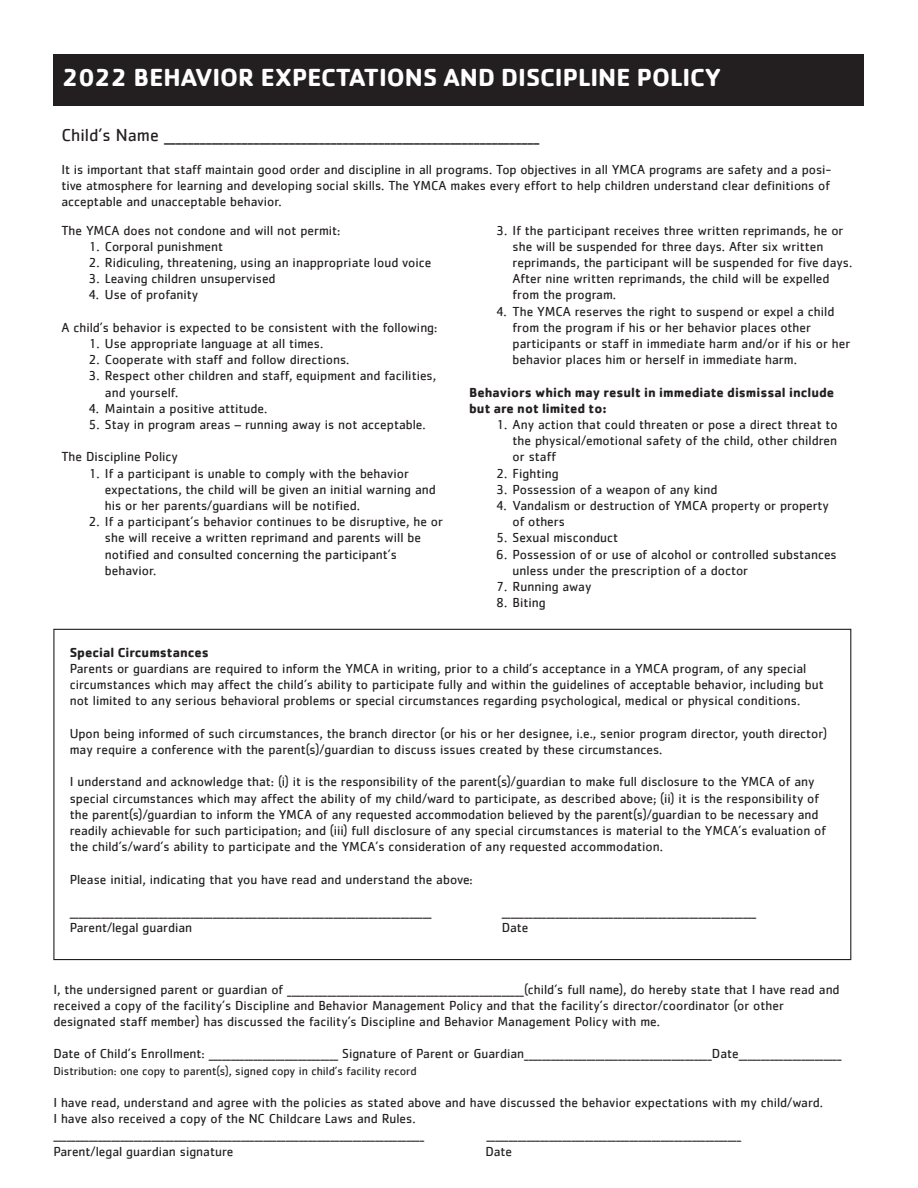
<style>
.page{position:relative;width:918px;height:1188px;background:#fff}
.page>*{position:absolute;margin:0;border:0;box-sizing:border-box;transform-origin:0 0}
.t1{font:700 25.5px "Cachet";color:#fff}
.t2{font:18px "Cachet";color:#231f20}
.t3{font:13.5px/16.2px "Cachet";color:#231f20}
.t4{font:700 13.5px "Cachet";color:#231f20}
.t5{font:12px "Cachet";color:#231f20}
</style>
<div class="page">
<div style="left:53px;top:54px;width:811px;height:52px;background:#231f20"></div>
<p class="t1" style="left:62px;top:61px;width:660px">2022 BEHAVIOR EXPECTATIONS AND DISCIPLINE POLICY</p>
<p class="t2" style="left:61px;top:125px;width:479px">Child’s Name _______________________________________________________________</p>
<p class="t3" style="left:61px;top:161px;width:772px;text-align:justify">It is important that staff maintain good order and discipline in all programs. Top objectives in all YMCA programs are safety and a posi&shy;tive atmosphere for learning and developing social skills. The YMCA makes every effort to help children understand clear definitions of acceptable and unacceptable behavior.</p>
<p class="t3" style="left:61px;top:222px;width:281px">The YMCA does not condone and will not permit:</p>
<p class="t3" style="left:88px;top:238px;width:136px">1. Corporal punishment</p>
<p class="t3" style="left:88px;top:254px;width:345px">2. Ridiculing, threatening, using an inappropriate loud voice</p>
<p class="t3" style="left:88px;top:270px;width:189px">3. Leaving children unsupervised</p>
<p class="t3" style="left:88px;top:287px;width:111px">4. Use of profanity</p>
<p class="t3" style="left:61px;top:319px;width:378px">A child’s behavior is expected to be consistent with the following:</p>
<p class="t3" style="left:88px;top:335px;width:236px">1. Use appropriate language at all times.</p>
<p class="t3" style="left:88px;top:351px;width:263px">2. Cooperate with staff and follow directions.</p>
<p class="t3" style="left:88px;top:368px;width:349px">3. Respect other children and staff, equipment and facilities,</p>
<p class="t3" style="left:105px;top:384px;width:75px">and yourself.</p>
<p class="t3" style="left:88px;top:400px;width:180px">4. Maintain a positive attitude.</p>
<p class="t3" style="left:88px;top:416px;width:339px">5. Stay in program areas – running away is not acceptable.</p>
<p class="t3" style="left:61px;top:449px;width:118px">The Discipline Policy</p>
<p class="t3" style="left:88px;top:465px;width:322px">1. If a participant is unable to comply with the behavior</p>
<p class="t3" style="left:105px;top:481px;width:332px">expectations, the child will be given an initial warning and</p>
<p class="t3" style="left:105px;top:497px;width:257px">his or her parents/guardians will be notified.</p>
<p class="t3" style="left:88px;top:513px;width:356px">2. If a participant’s behavior continues to be disruptive, he or</p>
<p class="t3" style="left:105px;top:530px;width:318px">she will receive a written reprimand and parents will be</p>
<p class="t3" style="left:105px;top:546px;width:294px">notified and consulted concerning the participant’s</p>
<p class="t3" style="left:105px;top:562px;width:53px">behavior.</p>
<p class="t3" style="left:496px;top:222px;width:349px;text-align:center">3. If the participant receives three written reprimands, he or she will be suspended for three days. After six written</p>
<p class="t3" style="left:513px;top:254px;width:341px">reprimands, the participant will be suspended for five days.</p>
<p class="t3" style="left:513px;top:270px;width:318px">After nine written reprimands, the child will be expelled from the program.</p>
<p class="t3" style="left:496px;top:303px;width:340px">4. The YMCA reserves the right to suspend or expel a child</p>
<p class="t3" style="left:513px;top:319px;width:300px">from the program if his or her behavior places other</p>
<p class="t3" style="left:513px;top:335px;width:339px">participants or staff in immediate harm and/or if his or her behavior places him or herself in immediate harm.</p>
<p class="t4" style="left:469px;top:383px;width:367px">Behaviors which may result in immediate dismissal include</p>
<p class="t4" style="left:469px;top:400px;width:139px">but are not limited to:</p>
<p class="t3" style="left:496px;top:416px;width:343px">1. Any action that could threaten or pose a direct threat to</p>
<p class="t3" style="left:513px;top:432px;width:326px">the physical/emotional safety of the child, other children</p>
<p class="t3" style="left:513px;top:449px;width:45px">or staff</p>
<p class="t3" style="left:496px;top:465px;width:64px">2. Fighting</p>
<p class="t3" style="left:496px;top:481px;width:223px">3. Possession of a weapon of any kind</p>
<p class="t3" style="left:496px;top:497px;width:334px">4. Vandalism or destruction of YMCA property or property</p>
<p class="t3" style="left:513px;top:513px;width:54px">of others</p>
<p class="t3" style="left:496px;top:530px;width:123px">5. Sexual misconduct</p>
<p class="t3" style="left:496px;top:546px;width:342px">6. Possession of or use of alcohol or controlled substances</p>
<p class="t3" style="left:513px;top:562px;width:237px">unless under the prescription of a doctor</p>
<p class="t3" style="left:496px;top:578px;width:97px">7. Running away</p>
<p class="t3" style="left:496px;top:594px;width:51px">8. Biting</p>
<p class="t4" style="left:70px;top:644px;width:141px">Special Circumstances</p>
<p class="t3" style="left:70px;top:660px;width:755px">Parents or guardians are required to inform the YMCA in writing, prior to a child’s acceptance in a YMCA program, of any special circumstances which may affect the child’s ability to participate fully and within the guidelines of acceptable behavior, including but not limited to any serious behavioral problems or special circumstances regarding psychological, medical or physical conditions.</p>
<p class="t3" style="left:70px;top:725px;width:759px">Upon being informed of such circumstances, the branch director (or his or her designee, i.e., senior program director, youth director) may require a conference with the parent(s)/guardian to discuss issues created by these circumstances.</p>
<p class="t3" style="left:70px;top:774px;width:758px">I understand and acknowledge that: (i) it is the responsibility of the parent(s)/guardian to make full disclosure to the YMCA of any special circumstances which may affect the ability of my child/ward to participate, as described above; (ii) it is the responsibility of the parent(s)/guardian to inform the YMCA of any requested accommodation believed by the parent(s)/guardian to be necessary and readily achievable for such participation; and (iii) full disclosure of any special circumstances is material to the YMCA’s evaluation of the child’s/ward’s ability to participate and the YMCA’s consideration of any requested accommodation.</p>
<p class="t3" style="left:70px;top:871px;width:405px">Please initial, indicating that you have read and understand the above:</p>
<p class="t3" style="left:70px;top:903px;width:363px">_________________________________________________________________________________</p>
<p class="t3" style="left:502px;top:903px;width:256px">_________________________________________________________</p>
<p class="t3" style="left:70px;top:919px;width:124px">Parent/legal guardian</p>
<p class="t3" style="left:502px;top:919px;width:28px">Date</p>
<p class="t3" style="left:53px;top:981px;width:788px">I, the undersigned parent or guardian of _____________________________________________________(child’s full name), do hereby state that I have read and</p>
<p class="t3" style="left:53px;top:997px;width:732px">received a copy of the facility’s Discipline and Behavior Management Policy and that the facility’s director/coordinator (or other</p>
<p class="t3" style="left:53px;top:1013px;width:608px">designated staff member) has discussed the facility’s Discipline and Behavior Management Policy with me.</p>
<p class="t3" style="left:53px;top:1046px;width:790px">Date of Child’s Enrollment: _____________________________ Signature of Parent or Guardian__________________________________________Date_______________________</p>
<p class="t5" style="left:53px;top:1064px;width:365px">Distribution: one copy to parent(s), signed copy in child’s facility record</p>
<p class="t3" style="left:53px;top:1094px;width:771px">I have read, understand and agree with the policies as stated above and have discussed the behavior expectations with my child/ward.</p>
<p class="t3" style="left:53px;top:1110px;width:364px">I have also received a copy of the NC Childcare Laws and Rules.</p>
<p class="t3" style="left:53px;top:1127px;width:372px">___________________________________________________________________________________</p>
<p class="t3" style="left:486px;top:1127px;width:256px">_________________________________________________________</p>
<p class="t3" style="left:53px;top:1143px;width:182px">Parent/legal guardian signature</p>
<p class="t3" style="left:485px;top:1143px;width:28px">Date</p>
</div>
